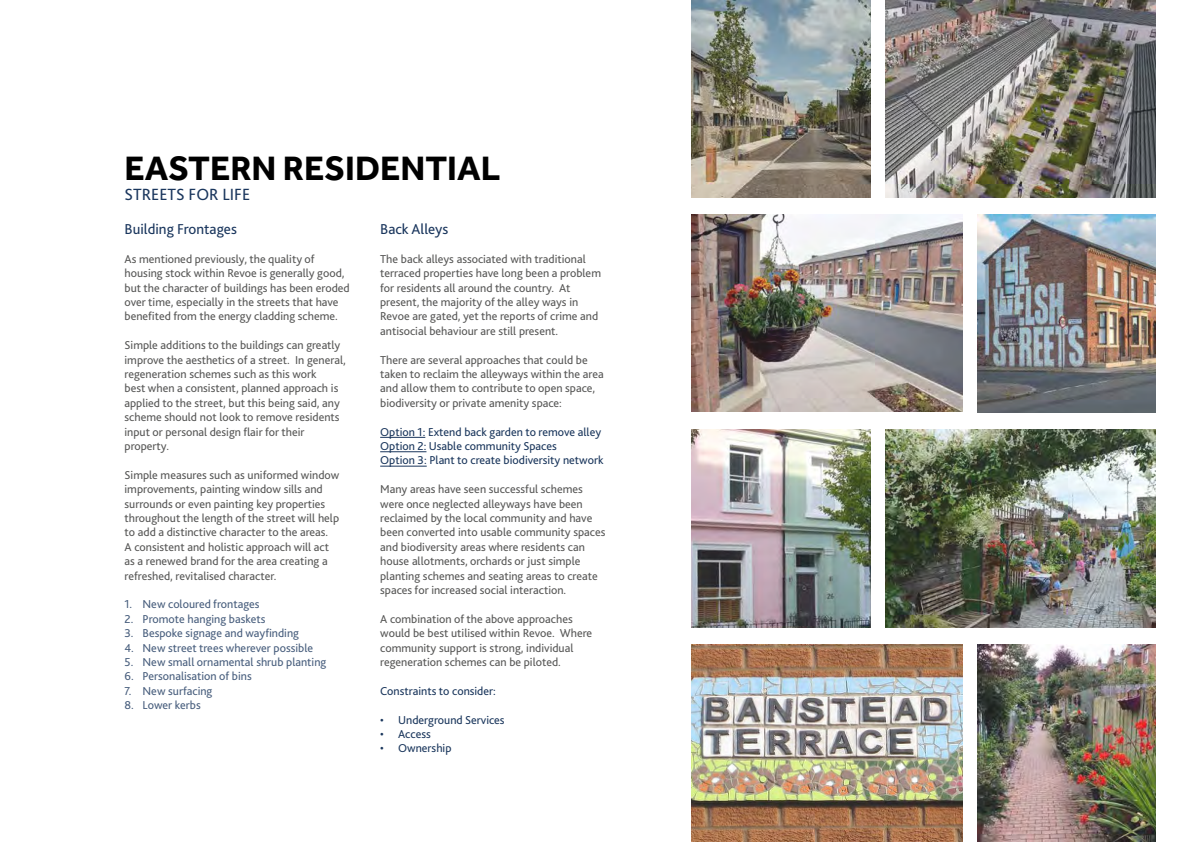
<style>
.page{position:relative;width:1191px;height:842px;background:#fff}
.page>*{position:absolute;margin:0;border:0;box-sizing:border-box;transform-origin:0 0}
.t1{font:700 35px "Effra";color:#000}
.t2{font:17px "Bliss 2";color:#1a365d}
.t3{font:15px "Bliss 2";color:#1a365d}
.t4{font:12px/14.4px "Bliss 2";color:#575756}
.t5{font:12px "Bliss 2";color:#485e7d}
.t6{font:12px/14.4px "Bliss 2";color:#1a365c}
</style>
<div class="page">
<hr style="left:380px;top:437px;width:45px;height:1px;background:#1a365c">
<hr style="left:380px;top:451px;width:46px;height:1px;background:#1a365c">
<hr style="left:380px;top:466px;width:47px;height:1px;background:#1a365c">
<img style="left:692px;top:645px;width:270px;height:197px">
<img style="left:692px;top:215px;width:270px;height:197px">
<img style="left:885px;top:430px;width:270px;height:198px">
<img style="left:885px;top:0;width:270px;height:198px">
<img style="left:692px;top:430px;width:178px;height:198px">
<img style="left:692px;top:0;width:178px;height:198px">
<img style="left:977px;top:645px;width:178px;height:197px">
<img style="left:977px;top:215px;width:178px;height:198px">
<h1 class="t1" style="left:125px;top:147px;width:377px">EASTERN RESIDENTIAL</h1>
<h2 class="t2" style="left:125px;top:183px;width:127px">STREETS FOR LIFE</h2>
<p class="t3" style="left:125px;top:220px;width:114px">Building Frontages</p>
<p class="t4" style="left:125px;top:251px;width:227px">As mentioned previously, the quality of housing stock within Revoe is generally good, but the character of buildings has been eroded over time, especially in the streets that have benefited from the energy cladding scheme.</p>
<p class="t4" style="left:125px;top:338px;width:223px">Simple additions to the buildings can greatly improve the aesthetics of a street. In general, regeneration schemes such as this work<br>best when a consistent, planned approach is applied to the street, but this being said, any scheme should not look to remove residents input or personal design flair for their property.</p>
<p class="t4" style="left:125px;top:467px;width:216px">Simple measures such as uniformed window improvements, painting window sills and surrounds or even painting key properties throughout the length of the street will help to add a distinctive character to the areas.<br>A consistent and holistic approach will act as a renewed brand for the area creating a refreshed, revitalised character.</p>
<p class="t5" style="left:125px;top:597px;width:136px">1. New coloured frontages</p>
<p class="t5" style="left:125px;top:611px;width:142px">2. Promote hanging baskets</p>
<p class="t5" style="left:125px;top:626px;width:176px">3. Bespoke signage and wayfinding</p>
<p class="t5" style="left:125px;top:640px;width:190px">4. New street trees wherever possible</p>
<p class="t5" style="left:125px;top:654px;width:203px">5. New small ornamental shrub planting</p>
<p class="t5" style="left:125px;top:669px;width:129px">6. Personalisation of bins</p>
<p class="t5" style="left:125px;top:683px;width:89px">7. New surfacing</p>
<p class="t5" style="left:125px;top:698px;width:78px">8. Lower kerbs</p>
<p class="t3" style="left:380px;top:220px;width:70px">Back Alleys</p>
<p class="t4" style="left:380px;top:251px;width:222px">The back alleys associated with traditional terraced properties have long been a problem for residents all around the country. At present, the majority of the alley ways in Revoe are gated, yet the reports of crime and antisocial behaviour are still present.</p>
<p class="t4" style="left:380px;top:352px;width:225px">There are several approaches that could be taken to reclaim the alleyways within the area and allow them to contribute to open space, biodiversity or private amenity space:</p>
<p class="t6" style="left:380px;top:424px;width:225px">Option 1: Extend back garden to remove alley<br>Option 2: Usable community Spaces<br>Option 3: Plant to create biodiversity network</p>
<p class="t4" style="left:380px;top:482px;width:227px">Many areas have seen successful schemes were once neglected alleyways have been reclaimed by the local community and have been converted into usable community spaces and biodiversity areas where residents can house allotments, orchards or just simple planting schemes and seating areas to create spaces for increased social interaction.</p>
<p class="t4" style="left:380px;top:611px;width:213px">A combination of the above approaches would be best utilised within Revoe. Where community support is strong, individual regeneration schemes can be piloted.</p>
<p class="t6" style="left:380px;top:683px;width:117px">Constraints to consider:</p>
<p class="t6" style="left:380px;top:712px;width:126px">• Underground Services</p>
<p class="t6" style="left:380px;top:726px;width:52px">• Access</p>
<p class="t6" style="left:380px;top:741px;width:73px">• Ownership</p>
</div>
